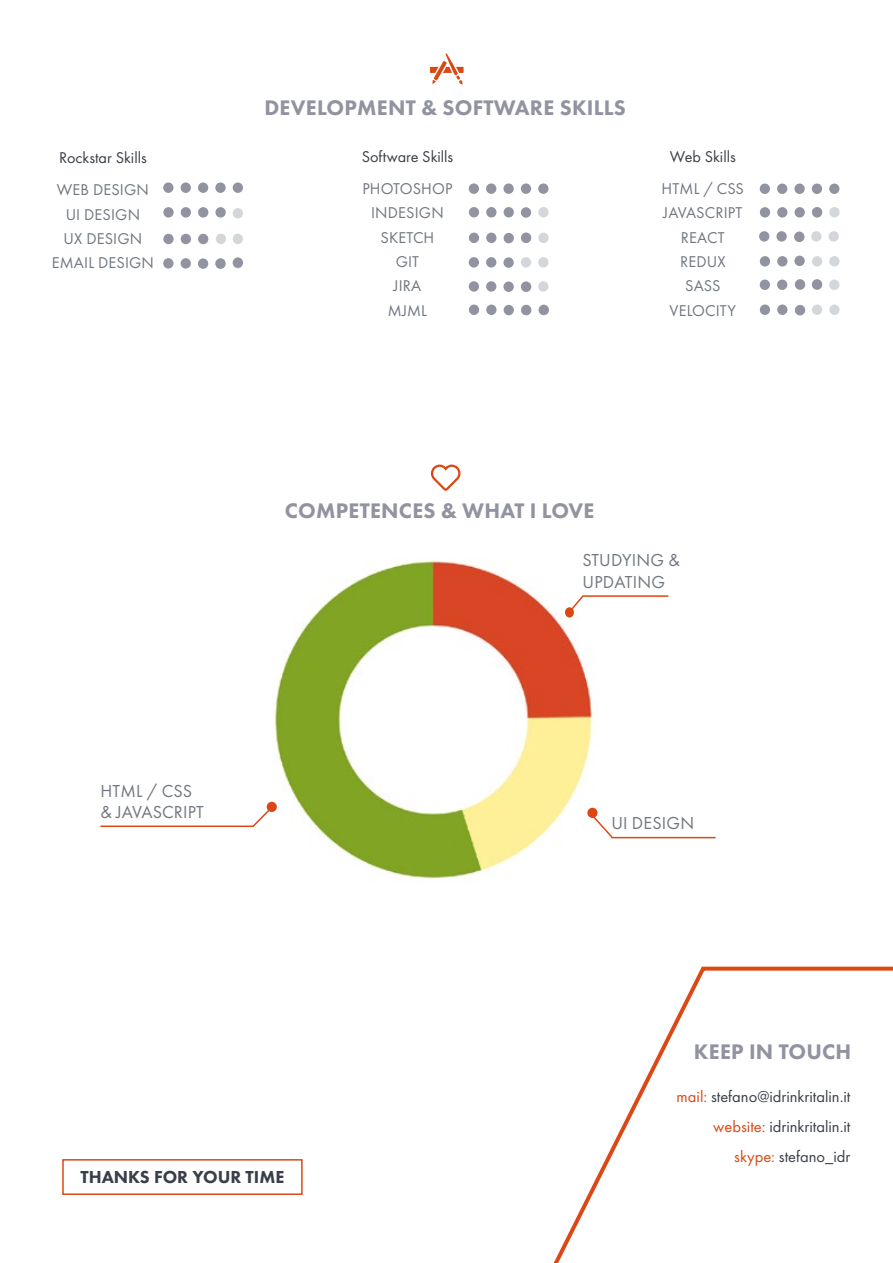
<style>
.page{position:relative;width:893px;height:1263px;background:#fff}
.page>*{position:absolute;margin:0;border:0;box-sizing:border-box;transform-origin:0 0}
.t1{font:800 21.9px "Futura PT";letter-spacing:.01em;color:#9293a1}
.t2{font:18px/21.6px "Futura PT";letter-spacing:.01em;color:#707780}
.t3{font:800 18px "Futura PT";color:#393f48}
.t4{font:16.5px/30px "Futura PT";color:#393f48;text-align:right}
.t5{font:16.2px/24.3px "Futura PT";letter-spacing:.01em;color:#707780;text-align:center}
.t6{font:16.2px "Futura PT";color:#393f48}
.s1{color:#db4813}
</style>
<div class="page">
<div style="left:62px;top:1159px;width:241px;height:36px;border:2px solid #db4813"></div>
<div style="left:163px;top:182px;width:11px;height:11px;background:#9293a1;border-radius:50%"></div>
<div style="left:181px;top:182px;width:10px;height:11px;background:#9293a1;border-radius:50%"></div>
<div style="left:198px;top:182px;width:10px;height:11px;background:#9293a1;border-radius:50%"></div>
<div style="left:215px;top:182px;width:11px;height:11px;background:#9293a1;border-radius:50%"></div>
<div style="left:233px;top:182px;width:10px;height:11px;background:#9293a1;border-radius:50%"></div>
<div style="left:163px;top:207px;width:11px;height:11px;background:#9293a1;border-radius:50%"></div>
<div style="left:181px;top:207px;width:10px;height:11px;background:#9293a1;border-radius:50%"></div>
<div style="left:198px;top:207px;width:10px;height:11px;background:#9293a1;border-radius:50%"></div>
<div style="left:215px;top:207px;width:11px;height:11px;background:#9293a1;border-radius:50%"></div>
<div style="left:163px;top:234px;width:11px;height:10px;background:#9293a1;border-radius:50%"></div>
<div style="left:181px;top:234px;width:10px;height:10px;background:#9293a1;border-radius:50%"></div>
<div style="left:198px;top:234px;width:10px;height:10px;background:#9293a1;border-radius:50%"></div>
<div style="left:469px;top:183px;width:10px;height:11px;background:#9293a1;border-radius:50%"></div>
<div style="left:486px;top:183px;width:10px;height:11px;background:#9293a1;border-radius:50%"></div>
<div style="left:503px;top:183px;width:11px;height:11px;background:#9293a1;border-radius:50%"></div>
<div style="left:521px;top:183px;width:10px;height:11px;background:#9293a1;border-radius:50%"></div>
<div style="left:538px;top:183px;width:10px;height:11px;background:#9293a1;border-radius:50%"></div>
<div style="left:469px;top:207px;width:10px;height:10px;background:#9293a1;border-radius:50%"></div>
<div style="left:486px;top:207px;width:10px;height:10px;background:#9293a1;border-radius:50%"></div>
<div style="left:504px;top:207px;width:10px;height:10px;background:#9293a1;border-radius:50%"></div>
<div style="left:538px;top:207px;width:11px;height:10px;background:#d4d7da;border-radius:50%"></div>
<div style="left:469px;top:233px;width:10px;height:10px;background:#9293a1;border-radius:50%"></div>
<div style="left:486px;top:233px;width:10px;height:10px;background:#9293a1;border-radius:50%"></div>
<div style="left:538px;top:233px;width:11px;height:10px;background:#d4d7da;border-radius:50%"></div>
<div style="left:760px;top:184px;width:10px;height:10px;background:#9293a1;border-radius:50%"></div>
<div style="left:777px;top:184px;width:10px;height:10px;background:#9293a1;border-radius:50%"></div>
<div style="left:794px;top:184px;width:11px;height:10px;background:#9293a1;border-radius:50%"></div>
<div style="left:812px;top:184px;width:10px;height:10px;background:#9293a1;border-radius:50%"></div>
<div style="left:760px;top:207px;width:10px;height:11px;background:#9293a1;border-radius:50%"></div>
<div style="left:777px;top:207px;width:10px;height:11px;background:#9293a1;border-radius:50%"></div>
<div style="left:794px;top:207px;width:11px;height:11px;background:#9293a1;border-radius:50%"></div>
<div style="left:760px;top:256px;width:10px;height:11px;background:#9293a1;border-radius:50%"></div>
<div style="left:777px;top:256px;width:10px;height:11px;background:#9293a1;border-radius:50%"></div>
<div style="left:812px;top:256px;width:10px;height:11px;background:#d4d7da;border-radius:50%"></div>
<div style="left:829px;top:256px;width:11px;height:11px;background:#d4d7da;border-radius:50%"></div>
<img style="left:266px;top:560px;width:381px;height:320px">
<hr style="left:100px;top:825px;width:154px;height:2px;background:#db4813">
<svg style="left:251px;top:806px;width:22px;height:22px"></svg>
<div style="left:267px;top:802px;width:10px;height:10px;background:#db4813;border-radius:50%"></div>
<hr style="left:611px;top:837px;width:105px;height:1px;background:#db4813">
<svg style="left:591px;top:814px;width:23px;height:25px"></svg>
<div style="left:587px;top:808px;width:10px;height:10px;background:#db4813;border-radius:50%"></div>
<hr style="left:582px;top:595px;width:86px;height:2px;background:#db4813">
<svg style="left:565px;top:594px;width:20px;height:22px"></svg>
<div style="left:565px;top:607px;width:9px;height:10px;background:#db4813;border-radius:50%"></div>
<svg style="left:430px;top:464px;width:31px;height:27px"></svg>
<svg style="left:430px;top:53px;width:34px;height:32px"></svg>
<svg style="left:553px;top:966px;width:340px;height:297px"></svg>
<div style="left:504px;top:233px;width:10px;height:10px;background:#9293a1;border-radius:50%"></div>
<div style="left:521px;top:207px;width:10px;height:11px;background:#9293a1;border-radius:50%"></div>
<div style="left:829px;top:184px;width:10px;height:10px;background:#9293a1;border-radius:50%"></div>
<div style="left:216px;top:234px;width:10px;height:10px;background:#d4d7da;border-radius:50%"></div>
<div style="left:233px;top:234px;width:10px;height:10px;background:#d4d7da;border-radius:50%"></div>
<div style="left:233px;top:208px;width:10px;height:11px;background:#d4d7da;border-radius:50%"></div>
<div style="left:760px;top:280px;width:10px;height:10px;background:#9293a1;border-radius:50%"></div>
<div style="left:777px;top:280px;width:10px;height:10px;background:#9293a1;border-radius:50%"></div>
<div style="left:829px;top:280px;width:10px;height:10px;background:#d4d7da;border-radius:50%"></div>
<div style="left:469px;top:257px;width:10px;height:11px;background:#9293a1;border-radius:50%"></div>
<div style="left:486px;top:257px;width:10px;height:11px;background:#9293a1;border-radius:50%"></div>
<div style="left:521px;top:257px;width:10px;height:11px;background:#d4d7da;border-radius:50%"></div>
<div style="left:538px;top:257px;width:10px;height:11px;background:#d4d7da;border-radius:50%"></div>
<div style="left:503px;top:257px;width:11px;height:11px;background:#9293a1;border-radius:50%"></div>
<div style="left:163px;top:258px;width:11px;height:11px;background:#9293a1;border-radius:50%"></div>
<div style="left:181px;top:258px;width:10px;height:11px;background:#9293a1;border-radius:50%"></div>
<div style="left:198px;top:258px;width:10px;height:11px;background:#9293a1;border-radius:50%"></div>
<div style="left:521px;top:233px;width:10px;height:10px;background:#9293a1;border-radius:50%"></div>
<div style="left:794px;top:256px;width:11px;height:10px;background:#9293a1;border-radius:50%"></div>
<div style="left:760px;top:304px;width:10px;height:11px;background:#9293a1;border-radius:50%"></div>
<div style="left:777px;top:304px;width:10px;height:11px;background:#9293a1;border-radius:50%"></div>
<div style="left:812px;top:304px;width:10px;height:11px;background:#d4d7da;border-radius:50%"></div>
<div style="left:829px;top:304px;width:11px;height:11px;background:#d4d7da;border-radius:50%"></div>
<div style="left:829px;top:207px;width:11px;height:10px;background:#d4d7da;border-radius:50%"></div>
<div style="left:812px;top:280px;width:10px;height:10px;background:#d4d7da;border-radius:50%"></div>
<div style="left:795px;top:280px;width:10px;height:10px;background:#d4d7da;border-radius:50%"></div>
<div style="left:469px;top:281px;width:10px;height:11px;background:#9293a1;border-radius:50%"></div>
<div style="left:486px;top:281px;width:10px;height:11px;background:#9293a1;border-radius:50%"></div>
<div style="left:521px;top:281px;width:10px;height:11px;background:#a2a3af;border-radius:50%"></div>
<div style="left:538px;top:281px;width:10px;height:11px;background:#d4d7da;border-radius:50%"></div>
<div style="left:503px;top:281px;width:11px;height:11px;background:#9293a1;border-radius:50%"></div>
<div style="left:521px;top:282px;width:10px;height:10px;background:#9293a1;border-radius:50%"></div>
<div style="left:215px;top:258px;width:11px;height:11px;background:#9293a1;border-radius:50%"></div>
<div style="left:233px;top:257px;width:10px;height:11px;background:#9293a1;border-radius:50%"></div>
<div style="left:812px;top:207px;width:10px;height:10px;background:#9293a1;border-radius:50%"></div>
<div style="left:759px;top:231px;width:10px;height:11px;background:#9293a1;border-radius:50%"></div>
<div style="left:776px;top:231px;width:11px;height:11px;background:#9293a1;border-radius:50%"></div>
<div style="left:811px;top:231px;width:10px;height:11px;background:#d4d7da;border-radius:50%"></div>
<div style="left:828px;top:231px;width:11px;height:11px;background:#d4d7da;border-radius:50%"></div>
<div style="left:794px;top:232px;width:10px;height:10px;background:#9293a1;border-radius:50%"></div>
<div style="left:469px;top:305px;width:10px;height:10px;background:#9293a1;border-radius:50%"></div>
<div style="left:486px;top:305px;width:10px;height:10px;background:#9293a1;border-radius:50%"></div>
<div style="left:538px;top:305px;width:11px;height:10px;background:#abacb6;border-radius:50%"></div>
<div style="left:504px;top:305px;width:10px;height:10px;background:#9293a1;border-radius:50%"></div>
<div style="left:521px;top:305px;width:10px;height:10px;background:#9293a1;border-radius:50%"></div>
<div style="left:539px;top:305px;width:10px;height:10px;background:#9293a1;border-radius:50%"></div>
<div style="left:795px;top:279px;width:10px;height:11px;background:#9293a1;border-radius:50%"></div>
<div style="left:812px;top:279px;width:10px;height:11px;background:#9293a1;border-radius:50%"></div>
<div style="left:795px;top:305px;width:10px;height:10px;background:#9293a1;border-radius:50%"></div>
<p class="t6" style="left:59px;top:148px;width:89px">Rockstar Skills</p>
<p class="t5" style="left:52px;top:178px;width:104px">WEB DESIGN<br>UI DESIGN<br>UX DESIGN<br>EMAIL DESIGN</p>
<h1 class="t1" style="left:264px;top:94px;width:363px">DEVELOPMENT &amp; SOFTWARE SKILLS</h1>
<p class="t6" style="left:362px;top:147px;width:93px">Software Skills</p>
<p class="t5" style="left:362px;top:177px;width:92px">PHOTOSHOP<br>INDESIGN<br>SKETCH<br>GIT<br>JIRA<br>MJML</p>
<p class="t6" style="left:670px;top:147px;width:67px">Web Skills</p>
<p class="t5" style="left:662px;top:176px;width:84px">HTML / CSS<br>JAVASCRIPT<br>REACT<br>REDUX<br>SASS<br>VELOCITY</p>
<h1 class="t1" style="left:285px;top:497px;width:311px">COMPETENCES &amp; WHAT I LOVE</h1>
<p class="t2" style="left:583px;top:549px;width:99px">STUDYING &amp;<br>UPDATING</p>
<p class="t2" style="left:100px;top:780px;width:105px">HTML / CSS &amp; JAVASCRIPT</p>
<p class="t2" style="left:611px;top:812px;width:84px">UI DESIGN</p>
<h1 class="t1" style="left:694px;top:1038px;width:159px">KEEP IN TOUCH</h1>
<p class="t4" style="left:677px;top:1082px;width:175px"><span class="s1">mail:</span> stefano@idrinkritalin.it <span class="s1">website:</span> idrinkritalin.it <span class="s1">skype:</span> stefano_idr</p>
<p class="t3" style="left:80px;top:1166px;width:205px">THANKS FOR YOUR TIME</p>
</div>
